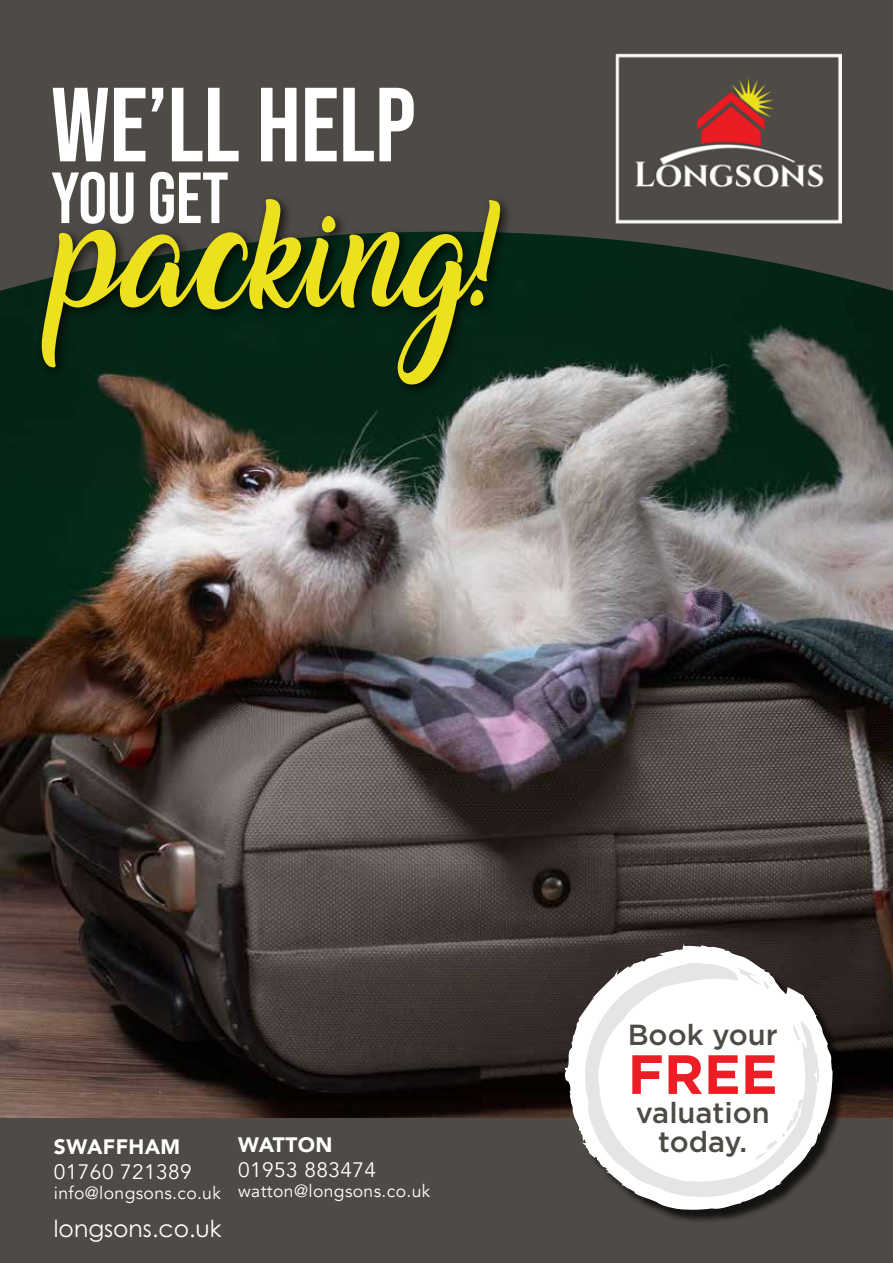
<style>
.page{position:relative;width:893px;height:1263px;background:#fff}
.page>*{position:absolute;margin:0;border:0;box-sizing:border-box;transform-origin:0 0}
.t1{font:105.15px "Bebas Neue";color:#fff}
.t2{font:96.15px "Amarillo";color:#ede11d}
.t3{font:72.15px "Bebas Neue";color:#fff}
.t4{font:700 55.2px "Gotham";color:#ec1d25}
.t5{font:500 28.95px/29.2px "Gotham";color:#4e4b46;text-align:center}
.t6{font:23.4px "Century Gothic Pro";color:#fff}
.t7{font:20.85px "Avenir";letter-spacing:.02em;color:#fff}
.t8{font:900 20.85px "Avenir";letter-spacing:.02em;color:#fff}
.t9{font:17.55px "Avenir";letter-spacing:.02em;color:#fff}
</style>
<div class="page">
<div style="left:0;top:0;width:893px;height:367px;background:#4e4b46"></div>
<img style="left:0;top:233px;width:893px;height:885px">
<div style="left:0;top:1118px;width:893px;height:145px;background:#4e4b46"></div>
<svg style="left:547px;top:941px;width:286px;height:203px"></svg>
<svg style="left:584px;top:962px;width:286px;height:259px"></svg>
<div style="left:35px;top:193px;width:479px;height:205px;background:#000;opacity:.75"></div>
<img style="left:615px;top:53px;width:226px;height:170px">
<h1 class="t1" style="left:51px;top:65px;width:366px">WE’LL HELP</h1>
<h3 class="t3" style="left:51px;top:157px;width:179px">YOU GET</h3>
<h2 class="t2" style="left:54px;top:218px;width:445px">packing!</h2>
<p class="t8" style="left:54px;top:1129px;width:128px">SWAFFHAM</p>
<p class="t7" style="left:54px;top:1160px;width:139px">01760 721389</p>
<p class="t9" style="left:54px;top:1182px;width:168px">info@longsons.co.uk</p>
<h3 class="t6" style="left:54px;top:1214px;width:169px">longsons.co.uk</h3>
<p class="t8" style="left:238px;top:1126px;width:96px">WATTON</p>
<p class="t7" style="left:238px;top:1157px;width:139px">01953 883474</p>
<p class="t9" style="left:238px;top:1180px;width:194px">watton@longsons.co.uk</p>
<h3 class="t5" style="left:628px;top:1019px;width:152px">Book your</h3>
<h3 class="t4" style="left:628px;top:1038px;width:152px">FREE</h3>
<h3 class="t5" style="left:636px;top:1098px;width:135px">valuation today.</h3>
</div>
